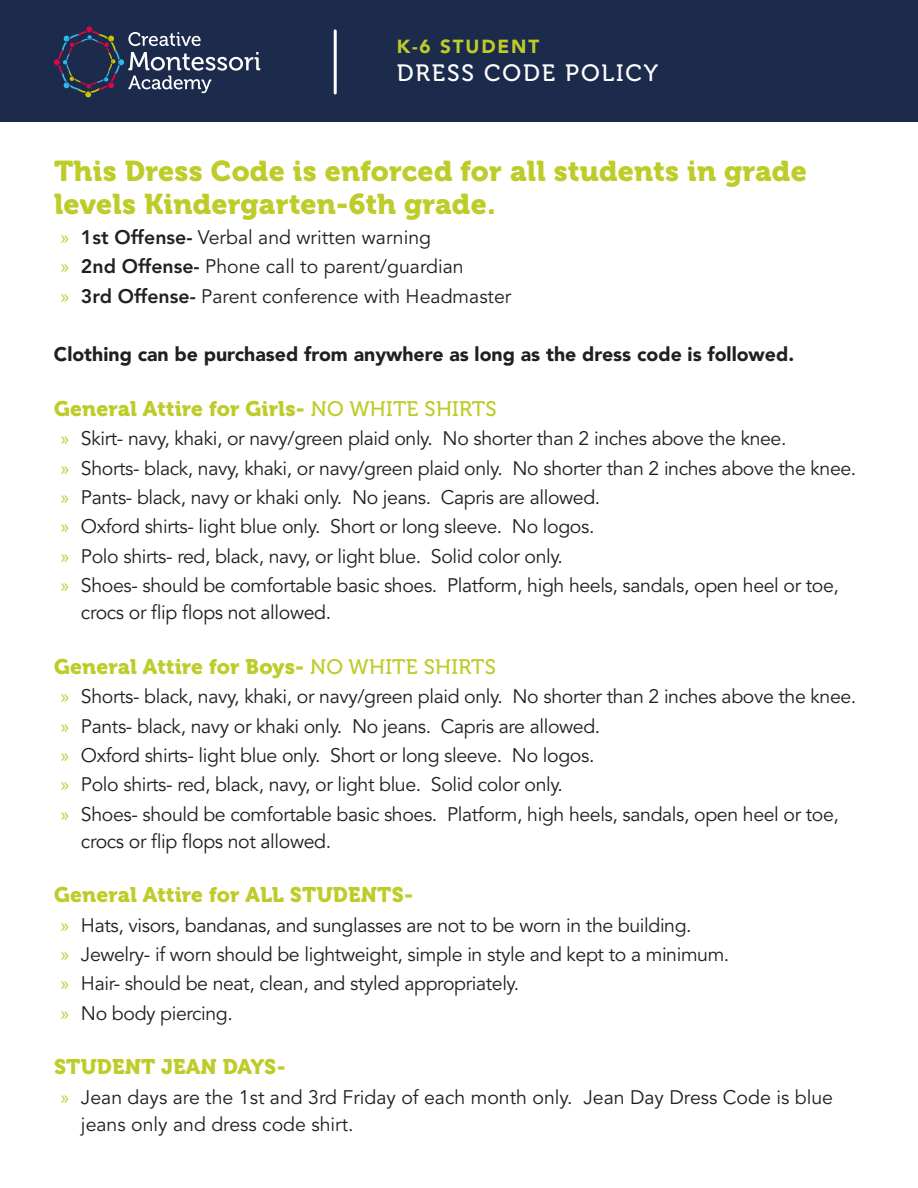
<style>
.page{position:relative;width:918px;height:1188px;background:#fff}
.page>*{position:absolute;margin:0;border:0;box-sizing:border-box;transform-origin:0 0}
.t1{font:28.5px/33px "Museo 900";letter-spacing:.01em;color:#becc2a}
.t2{font:23.55px "Museo 500";letter-spacing:.08em;color:#fff}
.t3{font:21px "Museo 900";letter-spacing:.01em;color:#becc2a}
.t4{font:19.5px/27px "Avenir Book 2";letter-spacing:-.02em;color:#231f20}
.t5{font:19.5px/27px "Avenir Book 2";color:#231f20}
.t6{font:900 19.5px "Avenir";color:#231f20}
.t7{font:900 18.9px "Avenir";letter-spacing:.1em;color:#becc2a}
.s1{font-family:"Myriad Pro";color:#becc2a}
.s2{font-family:"Avenir";font-weight:800}
.s3{font-family:"Museo 500"}
.s4{font-family:"Avenir"}
</style>
<div class="page">
<div style="left:0;top:0;width:918px;height:122px;background:#1c2a4b"></div>
<hr style="left:334px;top:29px;width:3px;height:65px;background:#fff;border-radius:2px">
<svg style="left:54px;top:26px;width:206px;height:71px"></svg>
<p class="t7" style="left:397px;top:30px;width:144px">K-6 STUDENT</p>
<p class="t2" style="left:397px;top:60px;width:263px">DRESS CODE POLICY</p>
<p class="t1" style="left:54px;top:155px;width:754px">This Dress Code is enforced for all students in grade levels Kindergarten-6th grade.</p>
<p class="t5" style="left:61px;top:224px;width:372px"><span class="s1">»</span> <span class="s2">1st Offense-</span> Verbal and written warning</p>
<p class="t5" style="left:61px;top:253px;width:405px"><span class="s1">»</span> <span class="s2">2nd Offense-</span> Phone call to parent/guardian</p>
<p class="t5" style="left:61px;top:283px;width:452px"><span class="s1">»</span> <span class="s2">3rd Offense-</span> Parent conference with Headmaster</p>
<p class="t6" style="left:54px;top:338px;width:742px">Clothing can be purchased from anywhere as long as the dress code is followed.</p>
<p class="t3" style="left:54px;top:396px;width:444px">General Attire for Girls- <span class="s3">NO WHITE SHIRTS</span></p>
<p class="t4" style="left:61px;top:425px;width:727px"><span class="s1">»</span> Skirt- navy, khaki, or navy/green plaid only. No shorter than 2 inches above the knee.</p>
<p class="t4" style="left:61px;top:455px;width:797px"><span class="s1">»</span> Shorts- black, navy, khaki, or navy/green plaid only. No shorter than 2 inches above the knee.</p>
<p class="t4" style="left:61px;top:484px;width:541px"><span class="s1">»</span> Pants- black, navy or khaki only. No jeans. Capris are allowed.</p>
<p class="t4" style="left:61px;top:514px;width:535px"><span class="s1">»</span> Oxford shirts- light blue only. Short or long sleeve. No logos.</p>
<p class="t4" style="left:61px;top:543px;width:504px"><span class="s1">»</span> Polo shirts- red, black, navy, or light blue. Solid color only.</p>
<p class="t4" style="left:81px;top:572px;width:760px;text-indent:-20px"><span class="s1">»</span> Shoes- should be comfortable basic shoes. Platform, high heels, sandals, open heel or toe, <span class="s4">crocs or flip flops not allowed.</span></p>
<p class="t3" style="left:54px;top:654px;width:443px">General Attire for Boys- <span class="s3">NO WHITE SHIRTS</span></p>
<p class="t4" style="left:61px;top:683px;width:797px"><span class="s1">»</span> Shorts- black, navy, khaki, or navy/green plaid only. No shorter than 2 inches above the knee.</p>
<p class="t4" style="left:61px;top:713px;width:541px"><span class="s1">»</span> Pants- black, navy or khaki only. No jeans. Capris are allowed.</p>
<p class="t4" style="left:61px;top:742px;width:535px"><span class="s1">»</span> Oxford shirts- light blue only. Short or long sleeve. No logos.</p>
<p class="t4" style="left:61px;top:772px;width:504px"><span class="s1">»</span> Polo shirts- red, black, navy, or light blue. Solid color only.</p>
<p class="t4" style="left:81px;top:801px;width:760px;text-indent:-20px"><span class="s1">»</span> Shoes- should be comfortable basic shoes. Platform, high heels, sandals, open heel or toe, <span class="s4">crocs or flip flops not allowed.</span></p>
<p class="t3" style="left:54px;top:883px;width:361px">General Attire for ALL STUDENTS-</p>
<p class="t4" style="left:61px;top:912px;width:632px"><span class="s1">»</span> Hats, visors, bandanas, and sunglasses are not to be worn in the building.</p>
<p class="t4" style="left:61px;top:941px;width:670px"><span class="s1">»</span> Jewelry- if worn should be lightweight, simple in style and kept to a minimum.</p>
<p class="t4" style="left:61px;top:971px;width:460px"><span class="s1">»</span> Hair- should be neat, clean, and styled appropriately.</p>
<p class="t4" style="left:61px;top:1000px;width:174px"><span class="s1">»</span> No body piercing.</p>
<p class="t3" style="left:54px;top:1055px;width:233px">STUDENT JEAN DAYS-</p>
<p class="t5" style="left:81px;top:1084px;width:754px;text-indent:-20px"><span class="s1">»</span> Jean days are the 1st and 3rd Friday of each month only. Jean Day Dress Code is blue jeans only and dress code shirt.</p>
</div>
